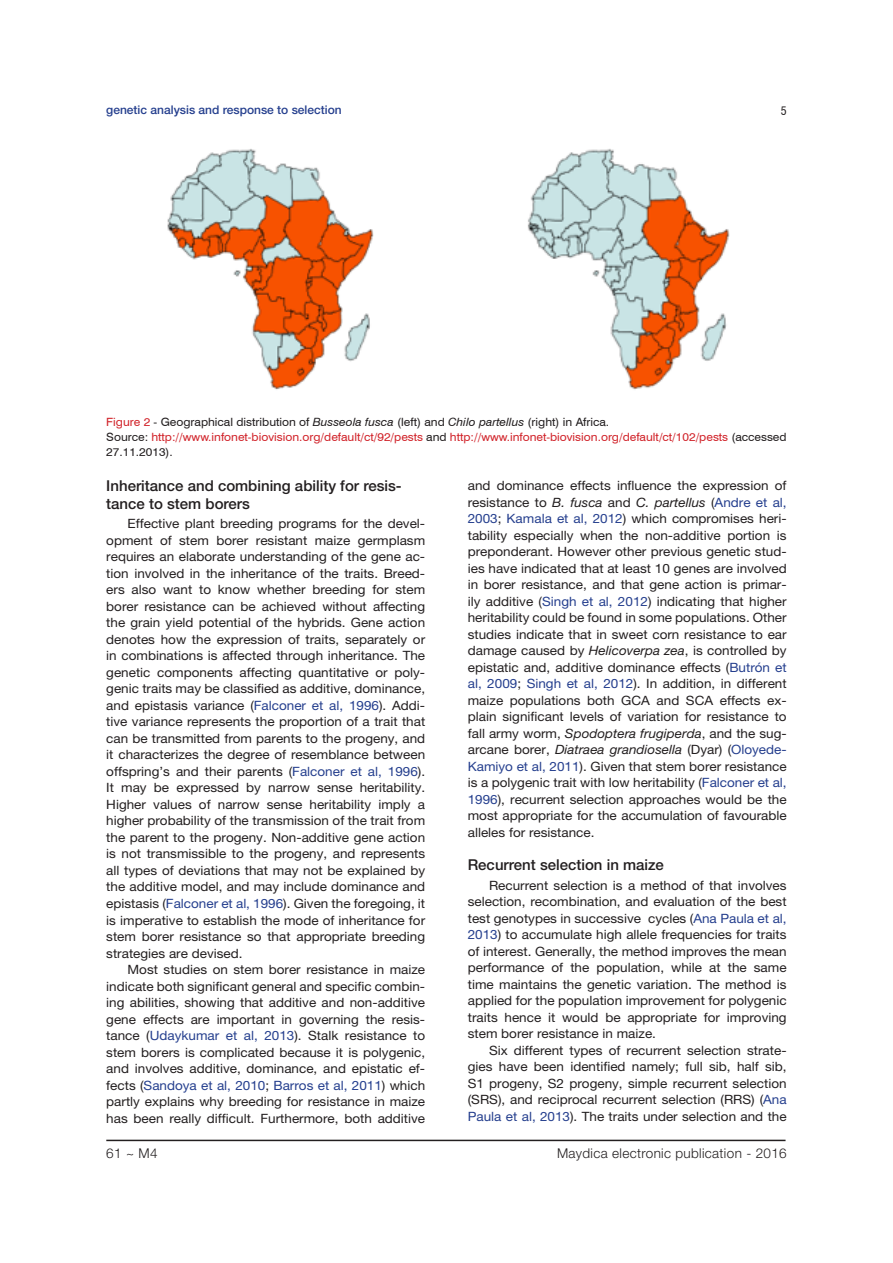
<style>
.page{position:relative;width:893px;height:1263px;background:#fff}
.page>*{position:absolute;margin:0;border:0;box-sizing:border-box;transform-origin:0 0}
.Section_title{font:500 15px/18px "Helvetica Neue LT Pro";color:#231f20}
.t1{font:300 13.5px "Helvetica Neue LT Pro";letter-spacing:.025em;color:#231f20}
.Paragraph{font:12.9px/16.5px "Helvetica Neue LT Pro";color:#231f20;text-align:justify;scale:1.05 1}
.t2{font:500 12px "Helvetica Neue LT Pro";color:#253f8e}
.figure1{font:11.4px/15px "Swiss 721 BT";color:#d1232a;scale:1.05 1}
.figure1-2{font:11.4px "Swiss 721 BT";color:#231f20;scale:1.05 1}
.t3{font:condensed 11.4px "Swiss 721 BT";color:#231f20;scale:1.05 1}
.s1{color:#d1232a}
.s2{font-style:italic}
.s3{color:#231f20}
.s4{color:#253f8e}
</style>
<div class="page">
<hr style="left:106px;top:1140px;width:679px;height:1px;background:#231f20">
<img style="left:167px;top:149px;width:207px;height:241px">
<img style="left:527px;top:149px;width:202px;height:241px">
<p class="t2" style="left:106px;top:103px;width:237px">genetic analysis and response to selection</p>
<p class="t3" style="left:781px;top:104px;width:7px">5</p>
<p class="figure1-2" style="left:106px;top:415px;width:480px"><span class="s1">Figure 2</span> - Geographical distribution of <span class="s2">Busseola fusca</span> (left) and <span class="s2">Chilo partellus</span> (right) in Africa.</p>
<p class="figure1" style="left:106px;top:429px;width:649px"><span class="s3">Source:</span> http://www.infonet-biovision.org/default/ct/92/pests <span class="s3">and</span> http://www.infonet-biovision.org/default/ct/102/pests <span class="s3">(accessed<br>27.11.2013).</span></p>
<p class="Paragraph" style="left:468px;top:477px;width:305px">and dominance effects influence the expression of resistance to <span class="s2">B. fusca</span> and <span class="s2">C. partellus</span> (<span class="s4">Andre et al, 2003</span>; <span class="s4">Kamala et al, 2012</span>) which compromises heri&shy;tability especially when the non-additive portion is preponderant. However other previous genetic stud&shy;ies have indicated that at least 10 genes are involved in borer resistance, and that gene action is primar&shy;ily additive (<span class="s4">Singh et al, 2012</span>) indicating that higher heritability could be found in some populations. Other studies indicate that in sweet corn resistance to ear damage caused by <span class="s2">Helicoverpa zea</span>, is controlled by epistatic and, additive dominance effects (<span class="s4">Butrón et al, 2009</span>; <span class="s4">Singh et al, 2012</span>). In addition, in different maize populations both GCA and SCA effects ex&shy;plain significant levels of variation for resistance to fall army worm, <span class="s2">Spodoptera frugiperda</span>, and the sug&shy;arcane borer, <span class="s2">Diatraea grandiosella</span> (Dyar) (<span class="s4">Oloyede-Kamiyo et al, 2011</span>). Given that stem borer resistance is a polygenic trait with low heritability (<span class="s4">Falconer et al, 1996</span>), recurrent selection approaches would be the most appropriate for the accumulation of favourable alleles for resistance.</p>
<p class="Section_title" style="left:468px;top:855px;width:198px">Recurrent selection in maize</p>
<p class="Paragraph" style="left:468px;top:877px;width:305px;text-indent:21px">Recurrent selection is a method of that involves selection, recombination, and evaluation of the best test genotypes in successive cycles (<span class="s4">Ana Paula et al, 2013</span>) to accumulate high allele frequencies for traits of interest. Generally, the method improves the mean performance of the population, while at the same time maintains the genetic variation. The method is applied for the population improvement for polygenic traits hence it would be appropriate for improving stem borer resistance in maize.</p>
<p class="Paragraph" style="left:468px;top:1042px;width:305px;text-indent:21px">Six different types of recurrent selection strate&shy;gies have been identified namely; full sib, half sib, S1 progeny, S2 progeny, simple recurrent selection (SRS), and reciprocal recurrent selection (RRS) (<span class="s4">Ana Paula et al, 2013</span>). The traits under selection and the</p>
<p class="Section_title" style="left:106px;top:477px;width:297px">Inheritance and combining ability for resis&shy;tance to stem borers</p>
<p class="Paragraph" style="left:106px;top:515px;width:305px;text-indent:21px">Effective plant breeding programs for the devel&shy;opment of stem borer resistant maize germplasm requires an elaborate understanding of the gene ac&shy;tion involved in the inheritance of the traits. Breed&shy;ers also want to know whether breeding for stem borer resistance can be achieved without affecting the grain yield potential of the hybrids. Gene action denotes how the expression of traits, separately or in combinations is affected through inheritance. The genetic components affecting quantitative or poly&shy;genic traits may be classified as additive, dominance, and epistasis variance (<span class="s4">Falconer et al, 1996</span>). Addi&shy;tive variance represents the proportion of a trait that can be transmitted from parents to the progeny, and it characterizes the degree of resemblance between offspring’s and their parents (<span class="s4">Falconer et al, 1996</span>).<br>It may be expressed by narrow sense heritability.<br>Higher values of narrow sense heritability imply a higher probability of the transmission of the trait from the parent to the progeny. Non-additive gene action is not transmissible to the progeny, and represents all types of deviations that may not be explained by the additive model, and may include dominance and epistasis (<span class="s4">Falconer et al, 1996</span>). Given the foregoing, it is imperative to establish the mode of inheritance for stem borer resistance so that appropriate breeding strategies are devised.</p>
<p class="Paragraph" style="left:106px;top:961px;width:305px;text-indent:21px">Most studies on stem borer resistance in maize indicate both significant general and specific combin&shy;ing abilities, showing that additive and non-additive gene effects are important in governing the resis&shy;tance (<span class="s4">Udaykumar et al, 2013</span>). Stalk resistance to stem borers is complicated because it is polygenic, and involves additive, dominance, and epistatic ef&shy;fects (<span class="s4">Sandoya et al, 2010</span>; <span class="s4">Barros et al, 2011</span>) which partly explains why breeding for resistance in maize has been really difficult. Furthermore, both additive</p>
<p class="t1" style="left:106px;top:1145px;width:53px">61 ~ M4</p>
<p class="t1" style="left:557px;top:1145px;width:231px">Maydica electronic publication - 2016</p>
</div>
